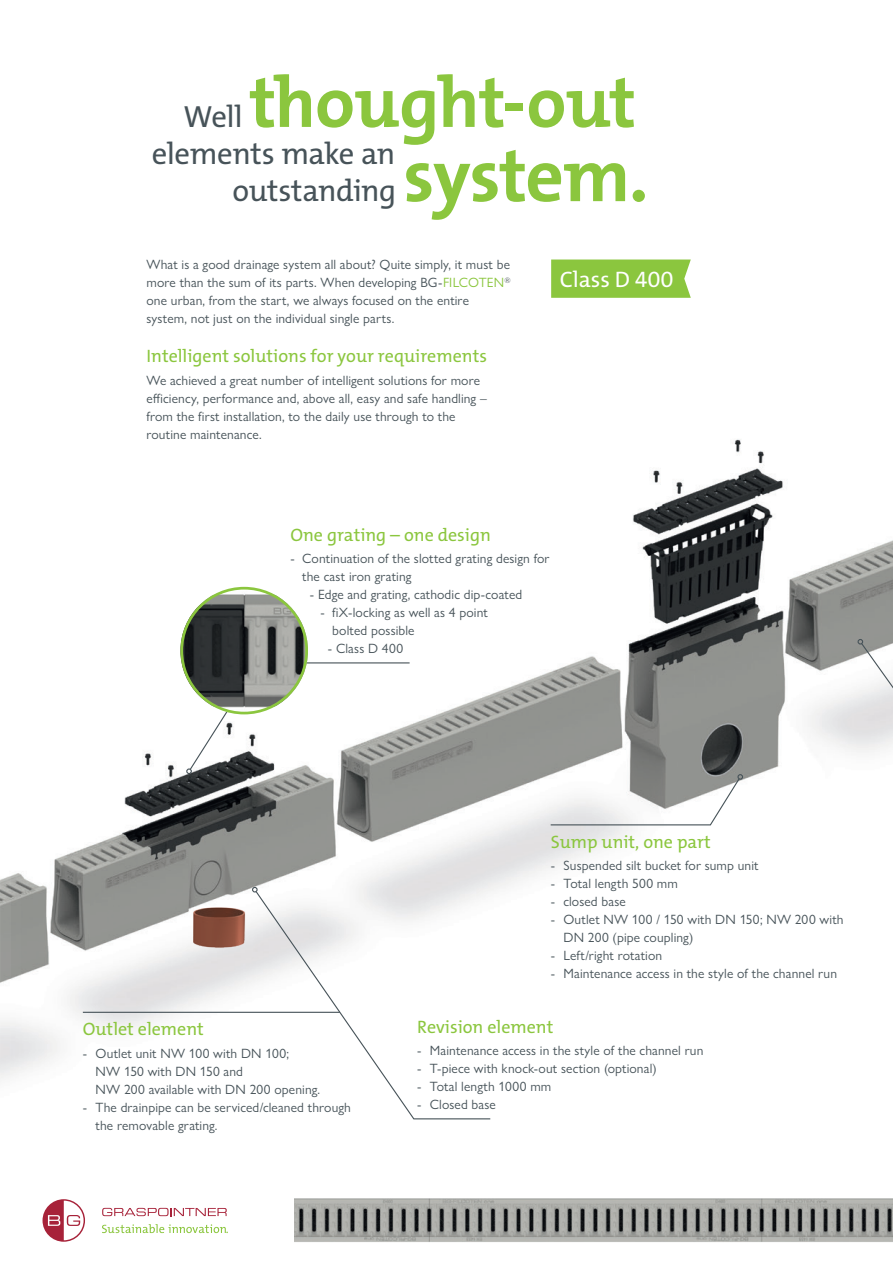
<style>
.page{position:relative;width:893px;height:1263px;background:#fff}
.page>*{position:absolute;margin:0;border:0;box-sizing:border-box;transform-origin:0 0}
.t1{font:700 75px "The Mix E2 s";letter-spacing:-.02em;color:#8bc63e}
.t2{font:700 72px "The Mix E2 s";letter-spacing:-.01em;color:#8bc63e}
.t3{font:30.75px/37px "The Mix E2 s";letter-spacing:-.015em;color:#475359;text-align:right}
.t4{font:22.5px "The Mix E2 s";color:#fff}
.t5{font:18px "The Mix E2 s";color:#8bc63e}
.t6{font:13.5px/18px "Gill Sans Nova";letter-spacing:.01em;color:#475359}
.s1{color:#8bc63e}
</style>
<div class="page">
<img style="left:0;top:439px;width:893px;height:641px">
<img style="left:187px;top:902px;width:66px;height:49px">
<img style="left:294px;top:1199px;width:599px;height:43px">
<svg style="left:857px;top:639px;width:36px;height:131px"></svg>
<svg style="left:550px;top:774px;width:193px;height:52px"></svg>
<svg style="left:255px;top:890px;width:236px;height:230px"></svg>
<svg style="left:252px;top:887px;width:6px;height:5px"></svg>
<hr style="left:83px;top:1012px;width:257px;height:1px;background:#475359">
<svg style="left:186px;top:662px;width:225px;height:112px"></svg>
<svg style="left:102px;top:1208px;width:125px;height:8px"></svg>
<svg style="left:43px;top:1199px;width:42px;height:43px"></svg>
<svg style="left:102px;top:1224px;width:126px;height:9px"></svg>
<img style="left:180px;top:587px;width:128px;height:127px;border-radius:64px">
<div style="left:180px;top:587px;width:128px;height:127px;border:3px solid #8bc63e;border-radius:50%"></div>
<svg style="left:551px;top:259px;width:140px;height:39px;background:#90c846"></svg>
<h2 class="t2" style="left:249px;top:56px;width:388px">thought-out</h2>
<h3 class="t3" style="left:152px;top:135px;width:246px">elements make an outstanding</h3>
<h1 class="t1" style="left:403px;top:128px;width:247px">system.</h1>
<h3 class="t3" style="left:183px;top:98px;width:61px">Well</h3>
<p class="t6" style="left:146px;top:255px;width:366px">What is a good drainage system all about? Quite simply, it must be more than the sum of its parts. When developing BG-<span class="s1">FILCOTEN</span><sup>® </sup>one urban, from the start, we always focused on the entire system, not just on the individual single parts.</p>
<h3 class="t5" style="left:146px;top:345px;width:342px">Intelligent solutions for your requirements</h3>
<p class="t6" style="left:146px;top:371px;width:342px">We achieved a great number of intelligent solutions for more efficiency, performance and, above all, easy and safe handling – from the first installation, to the daily use through to the routine maintenance.</p>
<h3 class="t4" style="left:560px;top:265px;width:116px">Class D 400</h3>
<h3 class="t5" style="left:290px;top:523px;width:202px">One grating – one design</h3>
<p class="t6" style="left:302px;top:549px;width:249px;text-indent:-12px">- Continuation of the slotted grating design for the cast iron grating</p>
<p class="t6" style="left:310px;top:585px;width:214px">- Edge and grating, cathodic dip-coated</p>
<p class="t6" style="left:332px;top:603px;width:157px;text-indent:-12px">- fiX-locking as well as 4 point bolted possible</p>
<p class="t6" style="left:328px;top:639px;width:77px">- Class D 400</p>
<h3 class="t5" style="left:83px;top:1018px;width:123px">Outlet element</h3>
<p class="t6" style="left:96px;top:1044px;width:226px;text-indent:-13px">- Outlet unit NW 100 with DN 100;<br>NW 150 with DN 150 and<br>NW 200 available with DN 200 opening.</p>
<p class="t6" style="left:96px;top:1098px;width:257px;text-indent:-13px">- The drainpipe can be serviced/cleaned through the removable grating.</p>
<h3 class="t5" style="left:551px;top:830px;width:162px">Sump unit, one part</h3>
<p class="t6" style="left:551px;top:856px;width:209px">- Suspended silt bucket for sump unit</p>
<p class="t6" style="left:551px;top:874px;width:129px">- Total length 500 mm</p>
<p class="t6" style="left:551px;top:892px;width:77px">- closed base</p>
<p class="t6" style="left:563px;top:910px;width:282px;text-indent:-13px">- Outlet NW 100 / 150 with DN 150; NW 200 with<br>DN 200 (pipe coupling)</p>
<p class="t6" style="left:551px;top:946px;width:113px">- Left/right rotation</p>
<p class="t6" style="left:551px;top:964px;width:288px">- Maintenance access in the style of the channel run</p>
<h3 class="t5" style="left:417px;top:1015px;width:138px">Revision element</h3>
<p class="t6" style="left:417px;top:1041px;width:288px">- Maintenance access in the style of the channel run</p>
<p class="t6" style="left:417px;top:1059px;width:241px">- T-piece with knock-out section (optional)</p>
<p class="t6" style="left:417px;top:1077px;width:136px">- Total length 1000 mm</p>
<p class="t6" style="left:417px;top:1095px;width:80px">- Closed base</p>
</div>
